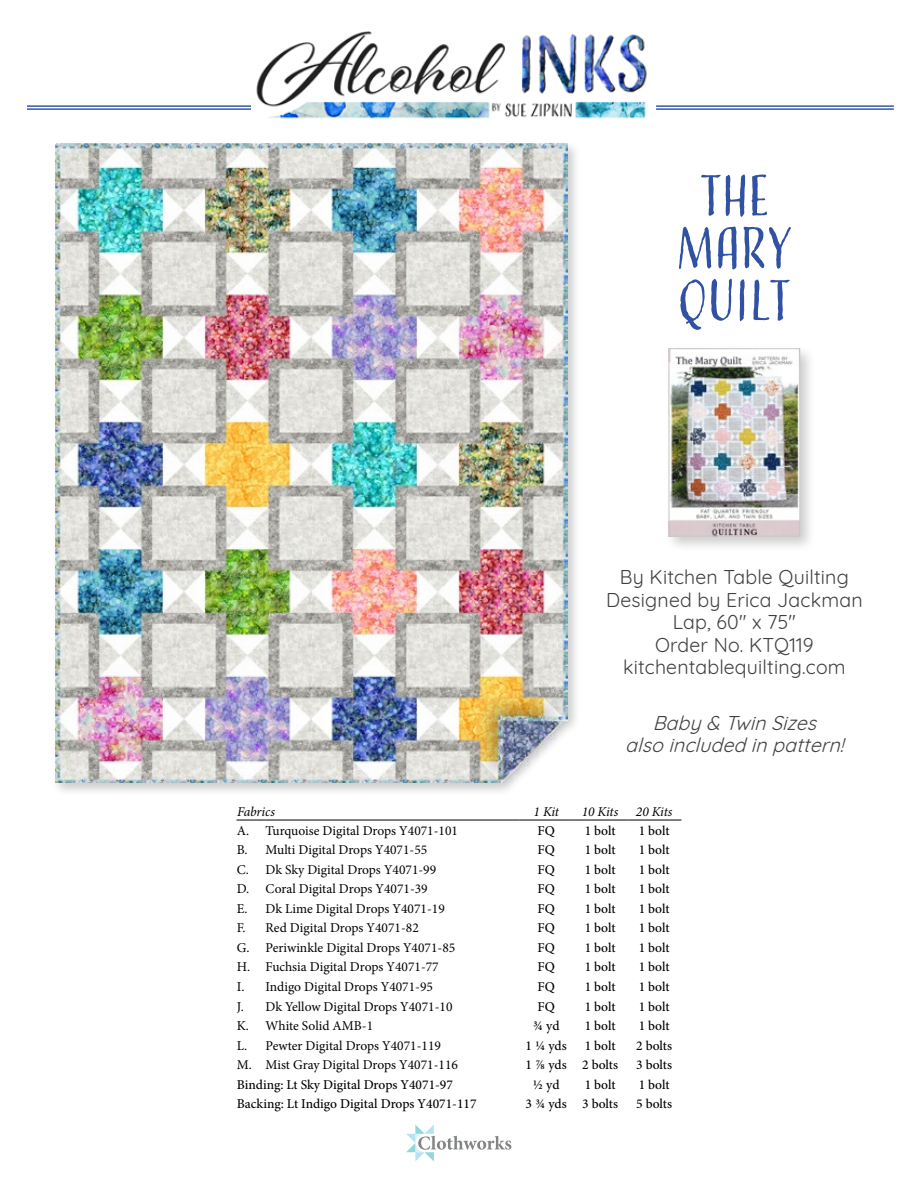
<style>
.page{position:relative;width:918px;height:1188px;background:#fff}
.page>*{position:absolute;margin:0;border:0;box-sizing:border-box;transform-origin:0 0}
.t1{font:54px/52.5px "Adorn Condensed Sans";letter-spacing:-.02em;color:#3151a3;text-align:center}
.t2{font:19.5px/22.5px "Quicksand";letter-spacing:.01em;color:#404040;text-align:center}
.t3{font:italic 19.5px/22.5px "Quicksand";color:#404040;text-align:center}
.t4{font:13.5px "Minion Pro";color:#000}
.t5{font:500 13.5px "Minion Pro";letter-spacing:-.005em;color:#000}
.t6{font:italic 13.5px "Minion Pro";letter-spacing:-.01em;color:#000}
</style>
<div class="page">
<img style="left:256px;top:31px;width:391px;height:88px">
<hr style="left:27px;top:105px;width:224px;height:2px;background:#3758a8">
<hr style="left:27px;top:108px;width:224px;height:2px;background:#3758a8">
<hr style="left:656px;top:105px;width:238px;height:2px;background:#3758a8">
<hr style="left:656px;top:108px;width:238px;height:2px;background:#3758a8">
<svg style="left:406px;top:1124px;width:105px;height:38px"></svg>
<div style="left:52px;top:140px;width:529px;height:657px;background:#000;opacity:.2"></div>
<img style="left:55px;top:144px;width:513px;height:639px">
<div style="left:665px;top:344px;width:151px;height:208px;background:#000;opacity:.2"></div>
<img style="left:671px;top:350px;width:127px;height:184px">
<div style="left:669px;top:348px;width:131px;height:188px;border:1px solid #c7c8ca"></div>
<hr style="left:519px;top:820px;width:54px;height:1px;background:#000">
<hr style="left:573px;top:820px;width:54px;height:1px;background:#000">
<hr style="left:627px;top:820px;width:54px;height:1px;background:#000">
<svg style="left:237px;top:820px;width:29px;height:1px"></svg>
<hr style="left:266px;top:820px;width:253px;height:1px;background:#000">
<h1 class="t1" style="left:676px;top:173px;width:119px">THE<br>MARY<br>QUILT</h1>
<h2 class="t2" style="left:606px;top:564px;width:258px">By Kitchen Table Quilting<br>Designed by Erica Jackman<br>Lap, 60" x 75"<br>Order No. KTQ119 kitchentablequilting.com</h2>
<h2 class="t3" style="left:625px;top:709px;width:227px">Baby&amp; TwinSizes alsoincludedinpattern!</h2>
<p class="t6" style="left:237px;top:802px;width:39px">Fabrics</p>
<p class="t6" style="left:534px;top:802px;width:27px">1 Kit</p>
<p class="t6" style="left:582px;top:802px;width:38px">10 Kits</p>
<p class="t6" style="left:636px;top:802px;width:38px">20 Kits</p>
<p class="t4" style="left:237px;top:821px;width:223px">A. Turquoise Digital Drops Y4071-101</p>
<p class="t5" style="left:538px;top:821px;width:19px">FQ</p>
<p class="t5" style="left:585px;top:821px;width:32px">1 bolt</p>
<p class="t5" style="left:639px;top:821px;width:32px">1 bolt</p>
<p class="t4" style="left:237px;top:841px;width:192px">B. Multi Digital Drops Y4071-55</p>
<p class="t5" style="left:538px;top:841px;width:19px">FQ</p>
<p class="t5" style="left:585px;top:841px;width:32px">1 bolt</p>
<p class="t5" style="left:639px;top:841px;width:32px">1 bolt</p>
<p class="t4" style="left:237px;top:860px;width:201px">C. Dk Sky Digital Drops Y4071-99</p>
<p class="t5" style="left:538px;top:860px;width:19px">FQ</p>
<p class="t5" style="left:585px;top:860px;width:32px">1 bolt</p>
<p class="t5" style="left:639px;top:860px;width:32px">1 bolt</p>
<p class="t4" style="left:237px;top:880px;width:192px">D. Coral Digital Drops Y4071-39</p>
<p class="t5" style="left:538px;top:880px;width:19px">FQ</p>
<p class="t5" style="left:585px;top:880px;width:32px">1 bolt</p>
<p class="t5" style="left:639px;top:880px;width:32px">1 bolt</p>
<p class="t4" style="left:237px;top:899px;width:209px">E. Dk Lime Digital Drops Y4071-19</p>
<p class="t5" style="left:538px;top:899px;width:19px">FQ</p>
<p class="t5" style="left:585px;top:899px;width:32px">1 bolt</p>
<p class="t5" style="left:639px;top:899px;width:32px">1 bolt</p>
<p class="t4" style="left:237px;top:919px;width:184px">F. Red Digital Drops Y4071-82</p>
<p class="t5" style="left:538px;top:919px;width:19px">FQ</p>
<p class="t5" style="left:585px;top:919px;width:32px">1 bolt</p>
<p class="t5" style="left:639px;top:919px;width:32px">1 bolt</p>
<p class="t4" style="left:237px;top:939px;width:220px">G. Periwinkle Digital Drops Y4071-85</p>
<p class="t5" style="left:538px;top:938px;width:19px">FQ</p>
<p class="t5" style="left:585px;top:938px;width:32px">1 bolt</p>
<p class="t5" style="left:639px;top:938px;width:32px">1 bolt</p>
<p class="t4" style="left:237px;top:958px;width:203px">H. Fuchsia Digital Drops Y4071-77</p>
<p class="t5" style="left:538px;top:958px;width:19px">FQ</p>
<p class="t5" style="left:585px;top:958px;width:32px">1 bolt</p>
<p class="t5" style="left:639px;top:958px;width:32px">1 bolt</p>
<p class="t4" style="left:237px;top:978px;width:198px">I. Indigo Digital Drops Y4071-95</p>
<p class="t5" style="left:538px;top:978px;width:19px">FQ</p>
<p class="t5" style="left:585px;top:978px;width:32px">1 bolt</p>
<p class="t5" style="left:639px;top:978px;width:32px">1 bolt</p>
<p class="t4" style="left:237px;top:997px;width:217px">J. Dk Yellow Digital Drops Y4071-10</p>
<p class="t5" style="left:538px;top:997px;width:19px">FQ</p>
<p class="t5" style="left:585px;top:997px;width:32px">1 bolt</p>
<p class="t5" style="left:639px;top:997px;width:32px">1 bolt</p>
<p class="t4" style="left:237px;top:1017px;width:138px">K. White Solid AMB-1</p>
<p class="t5" style="left:533px;top:1017px;width:28px">¾ yd</p>
<p class="t5" style="left:585px;top:1017px;width:32px">1 bolt</p>
<p class="t5" style="left:639px;top:1017px;width:32px">1 bolt</p>
<p class="t4" style="left:237px;top:1036px;width:206px">L. Pewter Digital Drops Y4071-119</p>
<p class="t5" style="left:526px;top:1036px;width:43px">1 ¼ yds</p>
<p class="t5" style="left:585px;top:1036px;width:32px">1 bolt</p>
<p class="t5" style="left:636px;top:1036px;width:37px">2 bolts</p>
<p class="t4" style="left:237px;top:1056px;width:223px">M. Mist Gray Digital Drops Y4071-116</p>
<p class="t5" style="left:526px;top:1056px;width:94px">1 ⅞ yds 2 bolts</p>
<p class="t5" style="left:636px;top:1056px;width:37px">3 bolts</p>
<p class="t5" style="left:237px;top:1075px;width:218px">Binding: Lt Sky Digital Drops Y4071-97</p>
<p class="t5" style="left:533px;top:1075px;width:28px">½ yd</p>
<p class="t5" style="left:585px;top:1075px;width:32px">1 bolt</p>
<p class="t5" style="left:639px;top:1075px;width:32px">1 bolt</p>
<p class="t5" style="left:237px;top:1095px;width:241px">Backing: Lt Indigo Digital Drops Y4071-117</p>
<p class="t5" style="left:526px;top:1095px;width:94px">3 ¾ yds 3 bolts</p>
<p class="t5" style="left:636px;top:1095px;width:37px">5 bolts</p>
</div>
